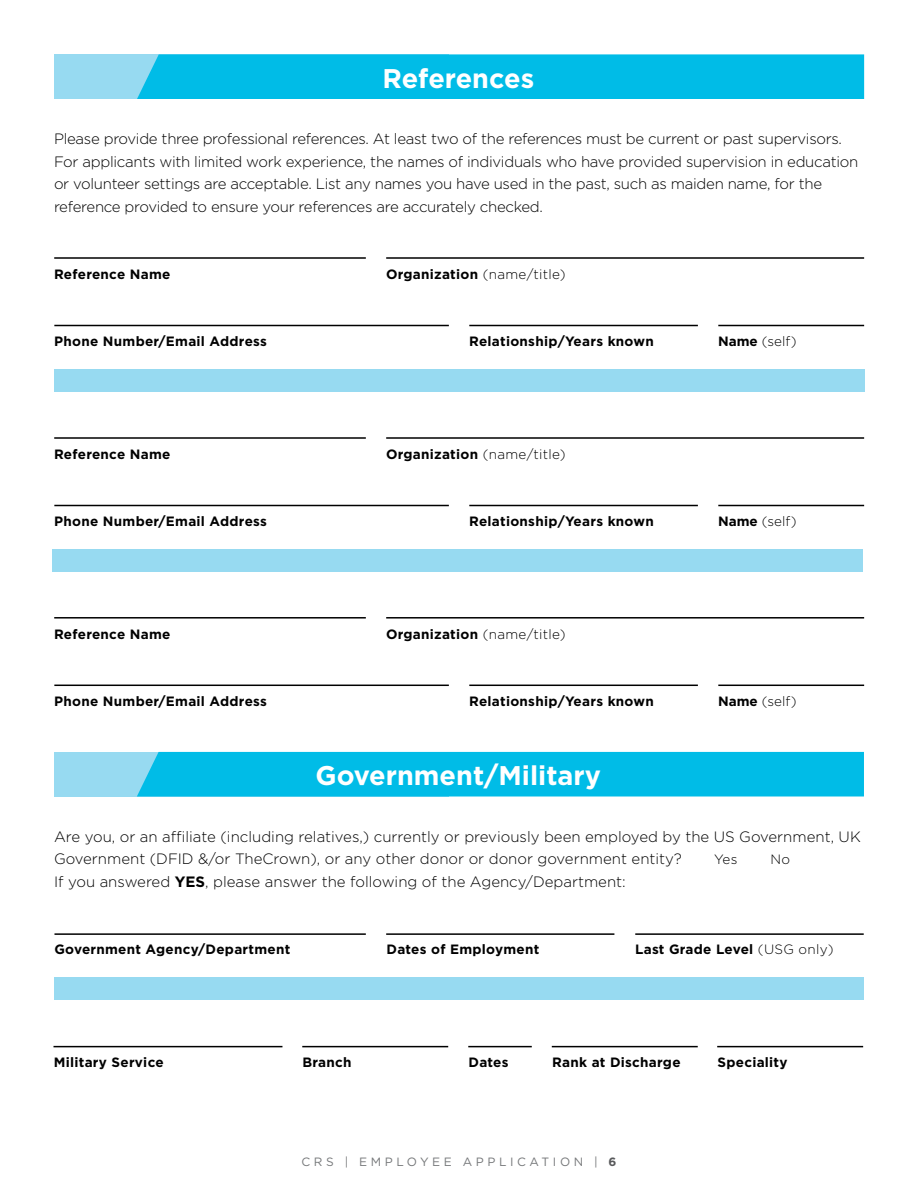
<style>
.page{position:relative;width:918px;height:1188px;background:#fff}
.page>*{position:absolute;margin:0;border:0;box-sizing:border-box;transform-origin:0 0}
.t1{font:700 27px "Gotham";color:#fff}
.t2{font:300 15px/22.5px "Gotham";letter-spacing:-.02em;color:#000}
.t3{font:300 15px/22.5px "Gotham";color:#000}
.t4{font:700 13.5px "Gotham";letter-spacing:.02em;color:#000}
.t5{font:300 13.5px "Gotham";color:#000}
.t6{font:12px "Gotham";letter-spacing:.3em;color:#757779}
.s1{font-weight:300}
.s2{font-weight:700}
.s3{font-weight:700;color:#58595b}
</style>
<div class="page">
<hr style="left:54px;top:257px;width:312px;height:2px;background:#000">
<hr style="left:54px;top:437px;width:312px;height:2px;background:#000">
<hr style="left:54px;top:617px;width:312px;height:2px;background:#000">
<hr style="left:469px;top:325px;width:229px;height:1px;background:#000">
<hr style="left:469px;top:505px;width:229px;height:1px;background:#000">
<hr style="left:469px;top:685px;width:229px;height:1px;background:#000">
<hr style="left:718px;top:325px;width:146px;height:1px;background:#000">
<hr style="left:718px;top:505px;width:146px;height:1px;background:#000">
<hr style="left:718px;top:685px;width:146px;height:1px;background:#000">
<hr style="left:386px;top:257px;width:478px;height:2px;background:#000">
<hr style="left:386px;top:437px;width:478px;height:2px;background:#000">
<hr style="left:386px;top:617px;width:478px;height:2px;background:#000">
<hr style="left:54px;top:933px;width:312px;height:2px;background:#000">
<hr style="left:386px;top:933px;width:228px;height:2px;background:#000">
<hr style="left:635px;top:933px;width:229px;height:2px;background:#000">
<hr style="left:54px;top:325px;width:395px;height:1px;background:#000">
<hr style="left:54px;top:505px;width:395px;height:1px;background:#000">
<hr style="left:54px;top:685px;width:395px;height:1px;background:#000">
<hr style="left:54px;top:1046px;width:228px;height:1px;background:#000">
<hr style="left:302px;top:1046px;width:146px;height:1px;background:#000">
<hr style="left:468px;top:1046px;width:64px;height:1px;background:#000">
<hr style="left:552px;top:1046px;width:146px;height:1px;background:#000">
<hr style="left:717px;top:1046px;width:146px;height:1px;background:#000">
<div style="left:54px;top:369px;width:810px;height:23px;background:#97daf1"></div>
<div style="left:52px;top:549px;width:810px;height:23px;background:#97daf1"></div>
<div style="left:54px;top:978px;width:810px;height:22px;background:#97daf1"></div>
<div style="left:54px;top:54px;width:395px;height:45px;background:#97daf1"></div>
<div style="left:137px;top:54px;width:728px;height:45px;background:#00bce7"></div>
<div style="left:54px;top:752px;width:395px;height:44px;background:#97daf1"></div>
<div style="left:137px;top:752px;width:727px;height:44px;background:#00bce7"></div>
<h1 class="t1" style="left:382px;top:60px;width:153px">References</h1>
<p class="t2" style="left:54px;top:127px;width:806px">Please provide three professional references. At least two of the references must be current or past supervisors.<br>For applicants with limited work experience, the names of individuals who have provided supervision in education or volunteer settings are acceptable. List any names you have used in the past, such as maiden name, for the reference provided to ensure your references are accurately checked.</p>
<p class="t4" style="left:54px;top:265px;width:118px">Reference Name</p>
<p class="t4" style="left:386px;top:265px;width:181px">Organization <span class="s1">(name/title)</span></p>
<p class="t4" style="left:54px;top:333px;width:214px">Phone Number/Email Address</p>
<p class="t4" style="left:469px;top:333px;width:186px">Relationship/Years known</p>
<p class="t5" style="left:718px;top:333px;width:80px"><span class="s2">Name</span> (self)</p>
<p class="t4" style="left:54px;top:445px;width:118px">Reference Name</p>
<p class="t4" style="left:386px;top:445px;width:181px">Organization <span class="s1">(name/title)</span></p>
<p class="t4" style="left:54px;top:513px;width:214px">Phone Number/Email Address</p>
<p class="t4" style="left:469px;top:513px;width:186px">Relationship/Years known</p>
<p class="t5" style="left:718px;top:513px;width:80px"><span class="s2">Name</span> (self)</p>
<p class="t4" style="left:54px;top:625px;width:118px">Reference Name</p>
<p class="t4" style="left:386px;top:625px;width:181px">Organization <span class="s1">(name/title)</span></p>
<p class="t4" style="left:54px;top:693px;width:214px">Phone Number/Email Address</p>
<p class="t4" style="left:469px;top:693px;width:186px">Relationship/Years known</p>
<p class="t5" style="left:718px;top:693px;width:80px"><span class="s2">Name</span> (self)</p>
<h1 class="t1" style="left:316px;top:757px;width:287px">Government/Military</h1>
<p class="t3" style="left:54px;top:825px;width:808px">Are you, or an affiliate (including relatives,) currently or previously been employed by the US Government, UK<br>Government (DFID &amp;/or TheCrown), or any other donor or donor government entity?<br>If you answered <span class="s2">YES</span>, please answer the following of the Agency/Department:</p>
<p class="t5" style="left:714px;top:851px;width:25px">Yes</p>
<p class="t5" style="left:771px;top:851px;width:21px">No</p>
<p class="t4" style="left:54px;top:940px;width:237px">Government Agency/Department</p>
<p class="t4" style="left:387px;top:940px;width:154px">Dates of Employment</p>
<p class="t4" style="left:635px;top:940px;width:200px">Last Grade Level <span class="s1">(USG only)</span></p>
<p class="t4" style="left:54px;top:1053px;width:111px">Military Service</p>
<p class="t4" style="left:303px;top:1053px;width:50px">Branch</p>
<p class="t4" style="left:469px;top:1053px;width:42px">Dates</p>
<p class="t4" style="left:552px;top:1053px;width:130px">Rank at Discharge</p>
<p class="t4" style="left:718px;top:1053px;width:72px">Speciality</p>
<p class="t6" style="left:301px;top:1154px;width:317px">CRS | EMPLOYEE APPLICATION | <span class="s3">6</span></p>
</div>
